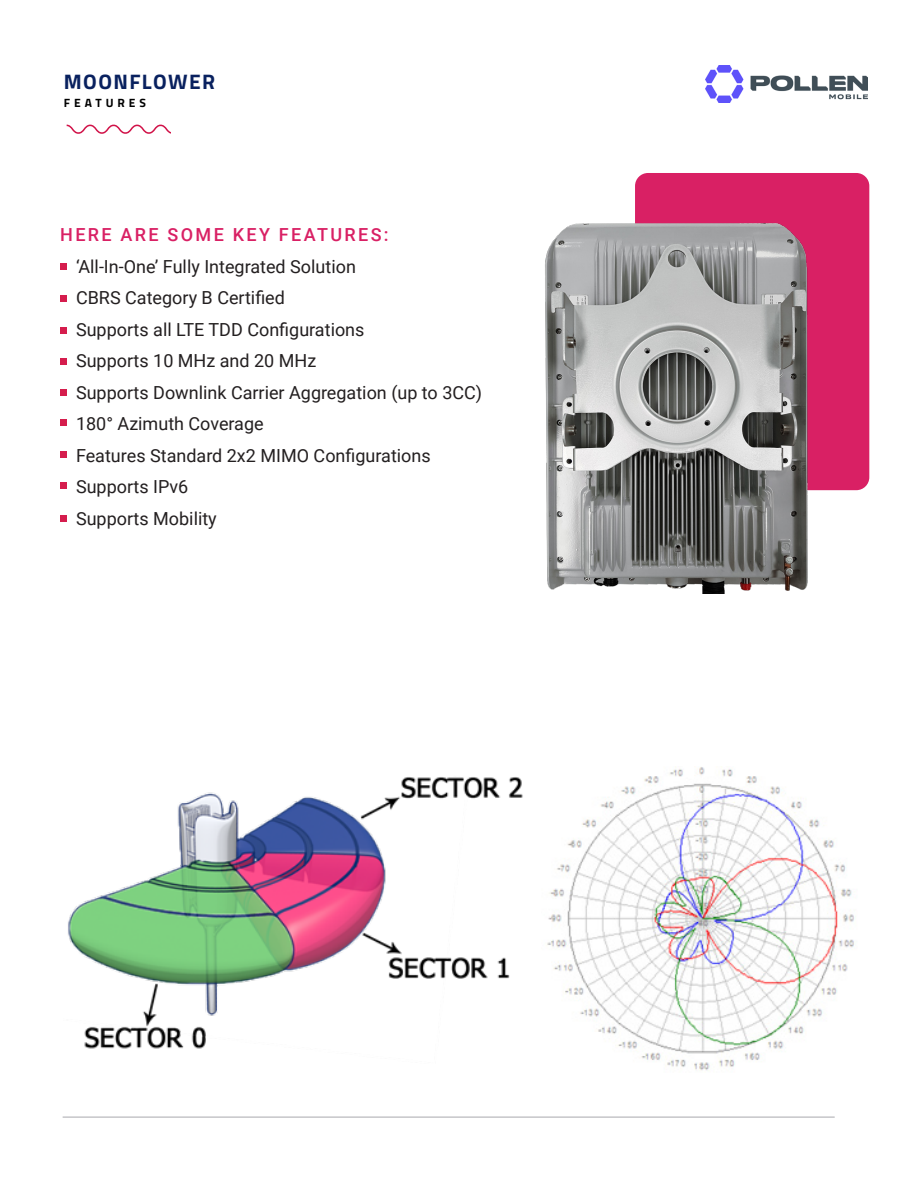
<style>
.page{position:relative;width:918px;height:1188px;background:#fff}
.page>*{position:absolute;margin:0;border:0;box-sizing:border-box;transform-origin:0 0}
.Info_Text_7{font:700 21px "Titillium Web";letter-spacing:.065em;color:#09215f}
.drop_cap{font:18px "Roboto";color:#231f20}
.drop_cap-2{font:500 18px "Roboto";letter-spacing:.135em;color:#d92064}
.Info_Text_7-2{font:700 12px "Titillium Web";letter-spacing:.325em;color:#000}
</style>
<div class="page">
<hr style="left:63px;top:1117px;width:772px;height:1px;background:#a8a9ad">
<div style="left:635px;top:173px;width:234px;height:317px;background:#d92064;border-radius:13px"></div>
<img style="left:545px;top:223px;width:288px;height:370px">
<img style="left:68px;top:777px;width:455px;height:272px">
<div style="left:60px;top:263px;width:6px;height:7px;background:#d51d4d"></div>
<svg style="left:60px;top:295px;width:6px;height:6px"></svg>
<div style="left:60px;top:327px;width:6px;height:7px;background:#d51d4d"></div>
<div style="left:60px;top:389px;width:6px;height:7px;background:#d51d4d"></div>
<div style="left:60px;top:419px;width:7px;height:7px;background:#d51d4d"></div>
<svg style="left:60px;top:452px;width:6px;height:6px"></svg>
<svg style="left:60px;top:483px;width:6px;height:6px"></svg>
<div style="left:60px;top:515px;width:7px;height:7px;background:#d51d4d"></div>
<svg style="left:60px;top:359px;width:6px;height:6px"></svg>
<svg style="left:67px;top:125px;width:103px;height:9px"></svg>
<img style="left:547px;top:767px;width:308px;height:304px">
<img style="left:706px;top:65px;width:162px;height:38px">
<p class="Info_Text_7" style="left:64px;top:66px;width:153px">MOONFLOWER</p>
<p class="Info_Text_7-2" style="left:64px;top:94px;width:84px">FEATURES</p>
<p class="drop_cap-2" style="left:60px;top:222px;width:330px">HERE ARE SOME KEY FEATURES:</p>
<p class="drop_cap" style="left:76px;top:254px;width:281px">‘All-In-One’ Fully Integrated Solution</p>
<p class="drop_cap" style="left:76px;top:285px;width:211px">CBRS Category B Certified</p>
<p class="drop_cap" style="left:76px;top:317px;width:290px">Supports all LTE TDD Configurations</p>
<p class="drop_cap" style="left:76px;top:348px;width:242px">Supports 10 MHz and 20 MHz</p>
<p class="drop_cap" style="left:76px;top:380px;width:407px">Supports Downlink Carrier Aggregation (up to 3CC)</p>
<p class="drop_cap" style="left:76px;top:411px;width:189px">180° Azimuth Coverage</p>
<p class="drop_cap" style="left:76px;top:443px;width:356px">Features Standard 2x2 MIMO Configurations</p>
<p class="drop_cap" style="left:76px;top:474px;width:114px">Supports IPv6</p>
<p class="drop_cap" style="left:76px;top:506px;width:142px">Supports Mobility</p>
</div>
